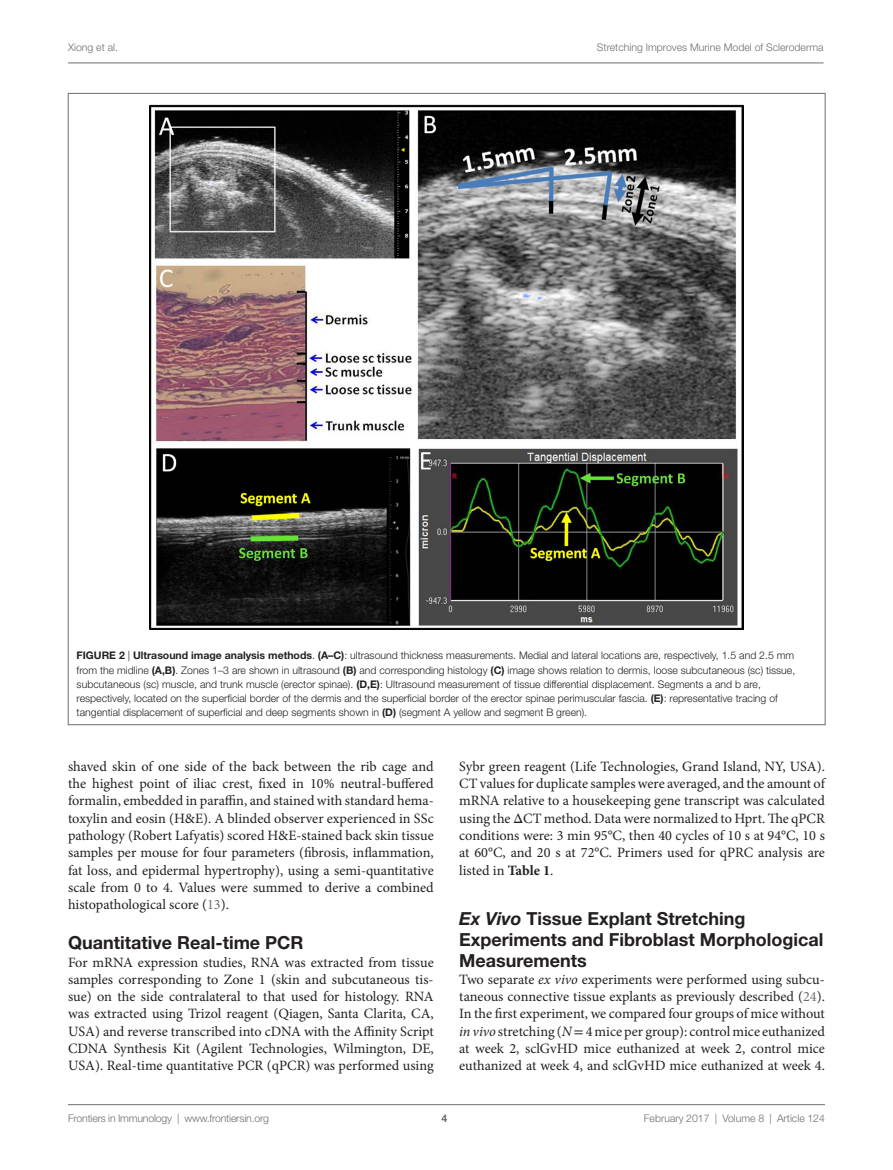
<style>
.page{position:relative;width:893px;height:1170px;background:#fff}
.page>*{position:absolute;margin:0;border:0;box-sizing:border-box;transform-origin:0 0}
.t1{font:700 18px/21px "Helvetica Neue LT Std";color:#231f20}
.t2{font:14.25px/17.2px "Minion Pro";color:#231f20;text-align:justify}
.t3{font:300 10.5px/14.2px "Helvetica Neue LT Std";color:#231f20}
.t4{font:300 10.5px "Helvetica Neue LT Std";color:#6c6d70}
.t5{font:700 10.5px "Helvetica Neue LT Std";color:#6c6d70}
.s1{font-weight:700}
.s2{color:#6c6d70}
.s3{font-family:"STIX General"}
.s4{font-style:italic}
</style>
<div class="page">
<img style="left:150px;top:105px;width:593px;height:524px">
<hr style="left:68px;top:63px;width:756px;height:1px;background:#6c6d70">
<hr style="left:68px;top:1104px;width:757px;height:1px;background:#6c6d70">
<p class="t4" style="left:68px;top:41px;width:51px">Xiong et al.</p>
<p class="t4" style="left:597px;top:41px;width:228px">Stretching Improves Murine Model of Scleroderma</p>
<p class="t3" style="left:77px;top:648px;width:720px"><span class="s1">Figure 2</span> | <span class="s1">Ultrasound image analysis methods</span>. <span class="s1">(A–C)</span>: ultrasound thickness measurements. Medial and lateral locations are, respectively, 1.5 and 2.5 mm from the midline <span class="s1">(A,B)</span>. Zones 1–3 are shown in ultrasound <span class="s1">(B)</span> and corresponding histology <span class="s1">(C)</span> image shows relation to dermis, loose subcutaneous (sc) tissue, subcutaneous (sc) muscle, and trunk muscle (erector spinae). <span class="s1">(D,E)</span>: Ultrasound measurement of tissue differential displacement. Segments a and b are, respectively, located on the superficial border of the dermis and the superficial border of the erector spinae perimuscular fascia. <span class="s1">(E)</span>: representative tracing of tangential displacement of superficial and deep segments shown in <span class="s1">(D)</span> (segment A yellow and segment B green).</p>
<p class="t2" style="left:68px;top:757px;width:367px">shaved skin of one side of the back between the rib cage and the highest point of iliac crest, fixed in 10% neutral-buffered formalin, embedded in paraffin, and stained with standard hema&shy;toxylin and eosin (H&amp;E). A blinded observer experienced in SSc pathology (Robert Lafyatis) scored H&amp;E-stained back skin tissue samples per mouse for four parameters (fibrosis, inflammation, fat loss, and epidermal hypertrophy), using a semi-quantitative scale from 0 to 4. Values were summed to derive a combined histopathological score (<span class="s2">13</span>).</p>
<p class="t1" style="left:68px;top:931px;width:223px">Quantitative Real-time PCR</p>
<p class="t2" style="left:68px;top:953px;width:367px">For mRNA expression studies, RNA was extracted from tissue samples corresponding to Zone 1 (skin and subcutaneous tis&shy;sue) on the side contralateral to that used for histology. RNA was extracted using Trizol reagent (Qiagen, Santa Clarita, CA, USA) and reverse transcribed into cDNA with the Affinity Script CDNA Synthesis Kit (Agilent Technologies, Wilmington, DE, USA). Real-time quantitative PCR (qPCR) was performed using</p>
<p class="t2" style="left:459px;top:757px;width:367px">Sybr green reagent (Life Technologies, Grand Island, NY, USA).<br>CT values for duplicate samples were averaged, and the amount of mRNA relative to a housekeeping gene transcript was calculated using the <span class="s3">Δ</span>CT method. Data were normalized to Hprt. The qPCR conditions were: 3 min 95°C, then 40 cycles of 10 s at 94°C, 10 s at 60°C, and 20 s at 72°C. Primers used for qPRC analysis are listed in <span class="s1">Table 1</span>.</p>
<p class="t1" style="left:459px;top:907px;width:366px"><span class="s4">Ex Vivo</span> Tissue Explant Stretching<br>Experiments and Fibroblast Morphological<br>Measurements</p>
<p class="t2" style="left:459px;top:970px;width:367px">Two separate <span class="s4">ex vivo</span> experiments were performed using subcu&shy;taneous connective tissue explants as previously described (<span class="s2">24</span>).<br>In the first experiment, we compared four groups of mice without <span class="s4">in vivo</span> stretching (<span class="s4">N</span> <span class="s3">=</span> 4 mice per group): control mice euthanized at week 2, sclGvHD mice euthanized at week 2, control mice euthanized at week 4, and sclGvHD mice euthanized at week 4.</p>
<p class="t4" style="left:68px;top:1111px;width:203px">Frontiers in Immunology | www.frontiersin.org</p>
<p class="t4" style="left:644px;top:1111px;width:183px">February 2017 | Volume 8 | Article 124</p>
<p class="t5" style="left:441px;top:1111px;width:7px">4</p>
</div>
